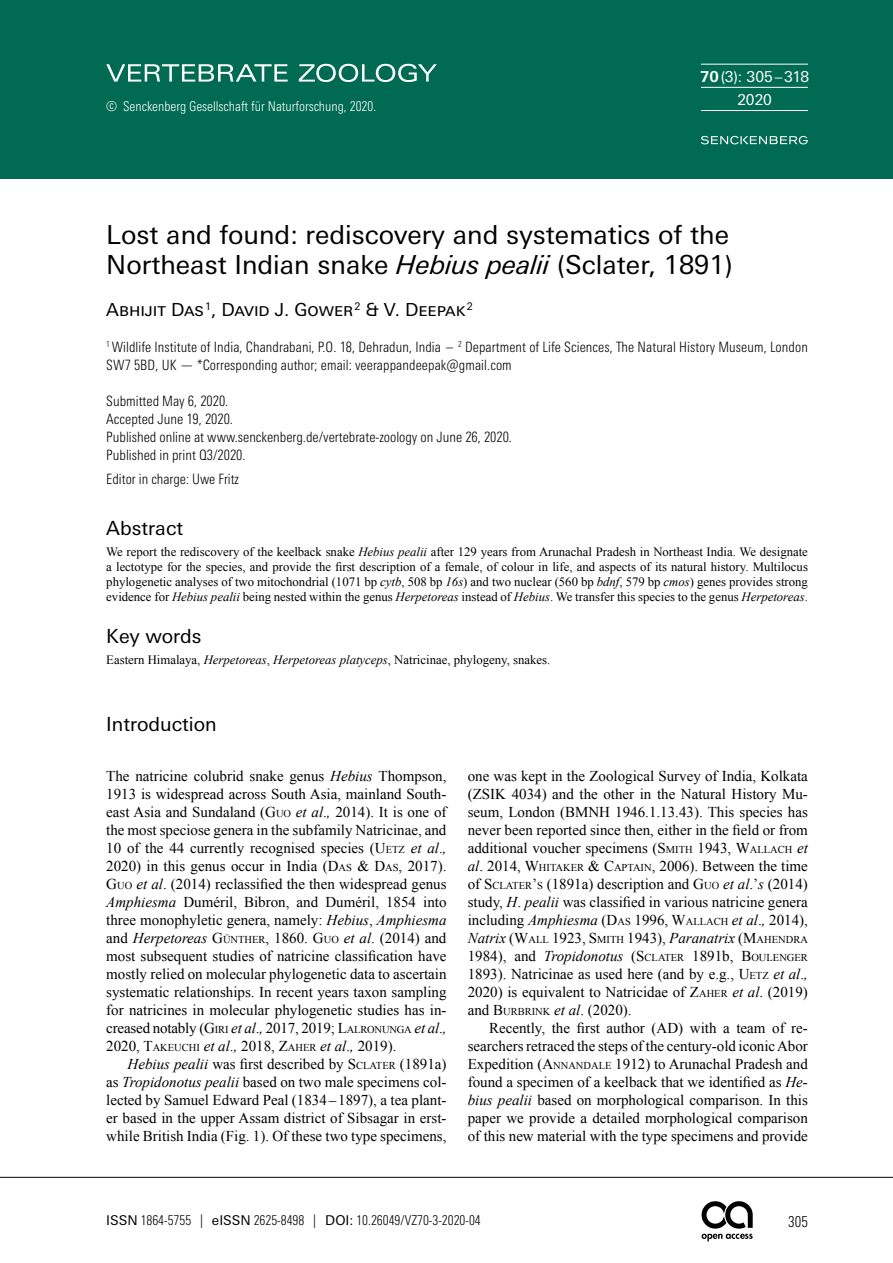
<style>
.page{position:relative;width:893px;height:1263px;background:#fff}
.page>*{position:absolute;margin:0;border:0;box-sizing:border-box;transform-origin:0 0}
.t1{font:26.25px/30px "Univers Next W1 G";color:#000}
.t2{font:19.5px "Univers Next W1 G";color:#000}
.t3{font:18px "Univers Next W1 G";letter-spacing:-.005em;color:#000}
.t4{font:15px/18px "Times New Roman PSMT2";color:#000;text-align:justify}
.t5{font:15px/18px "Times New Roman";color:#000;text-align:justify}
.t6{font:italic 15px "Times New Roman";color:#000}
.t7{font:15px/22.8px "Univers Next W1 G Regular 3";letter-spacing:-.005em;color:#fff;text-align:center}
.t8{font:300 condensed 15px "Univers Next Pro";color:#000}
.t9{font:300 condensed 14.25px/18px "Univers Next Pro";letter-spacing:.005em;color:#000}
.t10{font:300 condensed 13.5px "Univers Next Pro";color:#000}
.t11{font:13.5px "Univers Next Pro Light Cond 3";color:#fff}
.t12{font:12.75px/15px "Times New Roman PSMT2";color:#000}
.t13{font:12.75px "Times New Roman";color:#000}
.s1{font-family:"Univers Next W1 G";font-weight:700}
.s2{font-style:italic}
.s3{font-family:"Times New Roman";font-style:italic}
.s4{font-family:"Times New Roman"}
.s5{font-family:"Times New Roman";font-size:10.5px}
.s6{font-style:inherit}
.s7{font-size:10.5px}
.s8{font-family:"Times New Roman PSMT2"}
.s9{font-family:"Times New Roman PSMT2";font-style:normal}
.s10{font-style:normal}
.s11{font-style:normal;font-size:10.5px}
.s12{font-family:"Univers Next W1 G Regular 2";font-weight:400;font-stretch:normal}
.s13{font-family:"Univers Next Pro Light Cond 2";font-weight:400;font-stretch:normal}
.s14{font-family:"Univers Next W1 G";font-weight:400;font-stretch:normal}
</style>
<div class="page">
<hr style="left:0;top:1177px;width:893px;height:1px;background:#000">
<svg style="left:702px;top:1234px;width:51px;height:7px"></svg>
<svg style="left:702px;top:1201px;width:51px;height:27px"></svg>
<div style="left:0;top:0;width:893px;height:178px;background:#006b52"></div>
<hr style="left:701px;top:64px;width:107px;height:1px;background:#fff">
<hr style="left:701px;top:110px;width:107px;height:1px;background:#fff">
<hr style="left:701px;top:87px;width:107px;height:1px;background:#fff">
<svg style="left:701px;top:136px;width:107px;height:9px"></svg>
<svg style="left:106px;top:64px;width:331px;height:18px"></svg>
<p class="t11" style="left:106px;top:98px;width:271px">© Senckenberg Gesellschaft für Naturforschung, 2020.</p>
<p class="t7" style="left:700px;top:65px;width:110px"><span class="s1">70</span>(3): 305–318<br>2020</p>
<h1 class="t1" style="left:106px;top:220px;width:628px">Lost and found: rediscovery and systematics of the<br>Northeast Indian snake <span class="s2">Hebius pealii</span> (Sclater, 1891)</h1>
<p class="t3" style="left:106px;top:299px;width:368px">Abhijit Das<sup>1</sup>, David J. Gower<sup>2</sup> &amp; V. Deepak<sup>2</sup></p>
<p class="t9" style="left:106px;top:338px;width:703px"><sup>1</sup> Wildlife Institute of India, Chandrabani, P.O. 18, Dehradun, India – <sup>2</sup> Department of Life Sciences, The Natural History Museum, London<br>SW7 5BD, UK — *Corresponding author; email: veerappandeepak@gmail.com</p>
<p class="t9" style="left:106px;top:392px;width:407px">Submitted May 6, 2020.<br>Accepted June 19, 2020.<br>Published online at www.senckenberg.de/vertebrate-zoology on June 26, 2020.<br>Published in print Q3/2020.</p>
<p class="t9" style="left:106px;top:470px;width:134px">Editor in charge: Uwe Fritz</p>
<h2 class="t2" style="left:106px;top:517px;width:78px">Abstract</h2>
<p class="t12" style="left:106px;top:544px;width:703px">We report the rediscovery of the keelback snake <span class="s3">Hebius pealii</span> after 129 years from Arunachal Pradesh in Northeast India. We designate</p>
<p class="t13" style="left:106px;top:558px;width:703px">a lectotype for the species, and provide the first description of a female, of colour in life, and aspects of its natural history. Multilocus</p>
<p class="t12" style="left:106px;top:574px;width:703px">phylogenetic analyses of two mitochondrial (1071 bp <span class="s3">cytb</span>, 508 bp <span class="s3">16s</span>) and two nuclear (560 bp <span class="s3">bdnf</span>, 579 bp <span class="s3">cmos</span>) genes provides strong evidence for <span class="s3">Hebius pealii</span> being nested within the genus <span class="s3">Herpetoreas</span> instead of <span class="s3">Hebius</span>. We transfer this species to the genus <span class="s3">Herpetoreas</span>.</p>
<h2 class="t2" style="left:106px;top:625px;width:97px">Key words</h2>
<p class="t12" style="left:106px;top:652px;width:445px">Eastern Himalaya, <span class="s3">Herpetoreas</span>, <span class="s3">Herpetoreas platyceps</span>, Natricinae, phylogeny, snakes.</p>
<h2 class="t2" style="left:106px;top:713px;width:112px">Introduction</h2>
<p class="t4" style="left:106px;top:767px;width:342px">The natricine colubrid snake genus <span class="s3">Hebius</span> Thompson, 1913 is widespread across South Asia, mainland South&shy;east Asia and Sundaland (<span class="s4">G</span><span class="s5">UO</span> <span class="s3">et al</span>.<span class="s3">,</span> 2014). It is one of the most speciose genera in the subfamily Natricinae, and 10 of the 44 currently recognised species (<span class="s4">U</span><span class="s5">ETZ</span> <span class="s3">et al</span>.<span class="s3">, </span>2020) in this genus occur in India (<span class="s4">D</span><span class="s5">AS</span> <span class="s4">&amp; D</span><span class="s5">AS</span>, 2017).</p>
<p class="t5" style="left:106px;top:875px;width:342px"><span class="s6">G</span><span class="s7">UO</span> <span class="s2">et al</span>. (2014) reclassified the then widespread genus</p>
<p class="t4" style="left:106px;top:893px;width:342px"><span class="s3">Amphiesma</span> Duméril, Bibron, and Duméril, 1854 into three monophyletic genera, namely: <span class="s3">Hebius</span>, <span class="s3">Amphiesma </span>and <span class="s3">Herpetoreas</span> <span class="s4">G</span><span class="s5">ÜNTHER</span><span class="s4">,</span> 1860. <span class="s4">G</span><span class="s5">UO</span> <span class="s3">et al</span>. (2014) and</p>
<p class="t5" style="left:106px;top:947px;width:342px">most subsequent studies of natricine classification have</p>
<p class="t4" style="left:106px;top:965px;width:342px">mostly relied on molecular phylogenetic data to ascertain systematic relationships. In recent years taxon sampling for natricines in molecular phylogenetic studies has in&shy;creased notably (<span class="s4">G</span><span class="s5">IRI</span> <span class="s3">et al</span>.<span class="s3">,</span> 2017, 2019; <span class="s4">L</span><span class="s5">ALRONUNGA</span> <span class="s3">et al</span>.<span class="s3">, </span>2020, <span class="s4">T</span><span class="s5">AKEUCHI</span> <span class="s3">et al</span>.<span class="s3">,</span> 2018, <span class="s4">Z</span><span class="s5">AHER</span> <span class="s3">et al</span>.<span class="s3">,</span> 2019).</p>
<p class="t5" style="left:128px;top:1055px;width:320px"><span class="s2">Hebius pealii</span> was first described by <span class="s6">S</span> <span class="s7">CLATER</span> <span class="s8">(1891a)</span></p>
<p class="t4" style="left:106px;top:1073px;width:342px">as <span class="s3">Tropidonotus pealii</span> based on two male specimens col&shy;lected by Samuel Edward Peal (1834– 1897), a tea plant&shy;er based in the upper Assam district of Sibsagar in erst&shy;while British India (Fig. 1). Of these two type specimens,</p>
<p class="t4" style="left:468px;top:767px;width:342px">one was kept in the Zoological Survey of India, Kolkata</p>
<p class="t5" style="left:468px;top:785px;width:342px">(ZSIK 4034) and the other in the Natural History Mu&shy;seum, London (BMNH 1946.1.13.43). This species has never been reported since then, either in the field or from</p>
<p class="t4" style="left:468px;top:839px;width:342px">additional voucher specimens (<span class="s4">S</span> <span class="s5">MITH</span> 1943, <span class="s4">W</span><span class="s5">ALLACH</span> <span class="s3">et al</span>. 2014, <span class="s4">W</span><span class="s5">HITAKER</span> <span class="s4">&amp; C</span><span class="s5">APTAIN</span>, 2006). Between the time of <span class="s4">S</span> <span class="s5">CLATER</span><span class="s4">’</span><span class="s5">S</span> (1891a) description and <span class="s4">G</span><span class="s5">UO</span> <span class="s3">et al</span>.’<span class="s3">s</span> (2014)</p>
<p class="t5" style="left:468px;top:893px;width:342px"><span class="s8">study,</span> <span class="s2">H</span><span class="s8">.</span> <span class="s2">pealii</span> was classified in various natricine genera</p>
<p class="t4" style="left:468px;top:911px;width:342px">including <span class="s3">Amphiesma</span> (<span class="s4">D</span><span class="s5">AS</span> 1996, <span class="s4">W</span><span class="s5">ALLACH</span> <span class="s3">et al</span>.<span class="s3">,</span> 2014),</p>
<p class="t6" style="left:468px;top:927px;width:342px">Natrix <span class="s9">(</span><span class="s10">W</span><span class="s11">ALL</span> <span class="s9">1923,</span> <span class="s10">S</span> <span class="s11">MITH</span> <span class="s9">1943),</span> Paranatrix <span class="s9">(</span><span class="s10">M</span><span class="s11">AHENDRA</span></p>
<p class="t4" style="left:468px;top:947px;width:342px">1984), and <span class="s3">Tropidonotus</span> (<span class="s4">S</span> <span class="s5">CLATER</span> 1891b, <span class="s4">B</span><span class="s5">OULENGER </span>1893). Natricinae as used here (and by e.g., <span class="s4">U</span><span class="s5">ETZ</span> <span class="s3">et al</span>.<span class="s3">, </span>2020) is equivalent to Natricidae of <span class="s4">Z</span><span class="s5">AHER</span> <span class="s3">et al</span>. (2019) and <span class="s4">B</span><span class="s5">URBRINK</span> <span class="s3">et al</span>. (2020).</p>
<p class="t5" style="left:489px;top:1019px;width:320px">Recently, the first author (AD) with a team of re<span class="s8">-</span></p>
<p class="t4" style="left:468px;top:1037px;width:342px">searchers retraced the steps of the century-old iconic Abor<br>Expedition (<span class="s4">A</span><span class="s5">NNANDALE</span> 1912) to Arunachal Pradesh and</p>
<p class="t5" style="left:468px;top:1073px;width:342px">found a specimen of a keelback that we identified as <span class="s2">He-</span></p>
<p class="t4" style="left:468px;top:1091px;width:342px"><span class="s3">bius pealii</span> based on morphological comparison. In this paper we provide a detailed morphological comparison of this new material with the type specimens and provide</p>
<p class="t10" style="left:106px;top:1212px;width:376px"><span class="s12">ISSN</span> <span class="s13">1864-5755 |</span> <span class="s12">eISSN</span> <span class="s13">2625-8498 |</span> <span class="s14">DOI:</span> 10.26049/VZ70-3-2020-04</p>
<p class="t8" style="left:788px;top:1213px;width:21px">305</p>
</div>
